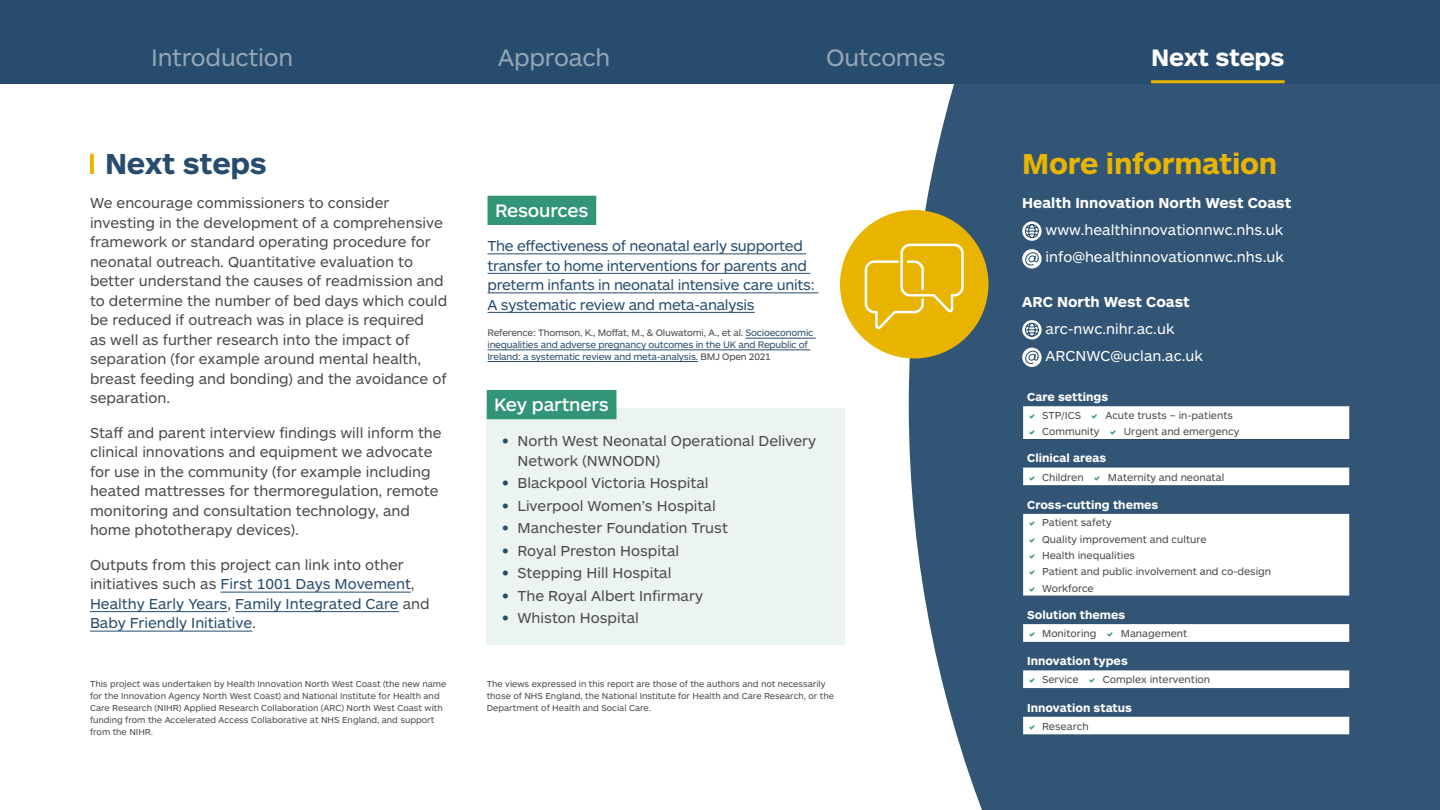
<style>
.page{position:relative;width:1440px;height:810px;background:#fff}
.page>*{position:absolute;margin:0;border:0;box-sizing:border-box;transform-origin:0 0}
.t1{font:700 30px "ARS Maquette Pro";letter-spacing:-.01em;color:#e9b400}
.t2{font:700 30px "ARS Maquette Pro";letter-spacing:-.01em;color:#274c6e}
.t3{font:24.75px "ARS Maquette Pro";letter-spacing:-.01em;color:#93a6b6}
.t4{font:700 24.75px "ARS Maquette Pro";letter-spacing:-.01em;color:#fff}
.t5{font:500 18.75px "ARS Maquette Pro";letter-spacing:-.01em;color:#fff}
.t6{font:15px/19.5px "ARS Maquette Pro";color:#4a4a49}
.t7{font:15px/19.5px "ARS Maquette Pro";letter-spacing:-.02em;color:#274c6e}
.t8{font:15px/19.5px "ARS Maquette Pro";color:#274c6e}
.t9{font:15px/27px "ARS Maquette Pro";color:#fff}
.t10{font:700 15px "ARS Maquette Pro";color:#fff}
.t11{font:700 12px "ARS Maquette Pro";color:#fff}
.t12{font:10.5px/16.4px "ARS Maquette Pro";color:#4a4a49}
.t13{font:9.75px/11.7px "ARS Maquette Pro";letter-spacing:-.02em;color:#274c6e}
.t14{font:9px/12px "ARS Maquette Pro";color:#4a4a49}
.s1{color:#4a4a49}
.s2{font-weight:700;color:#274c6e}
</style>
<div class="page">
<div style="left:909px;top:83px;width:531px;height:727px;background:#325575"></div>
<svg style="left:1023px;top:406px;width:327px;height:329px"></svg>
<hr style="left:1022px;top:405px;width:328px;height:1px;background:#274c6e">
<hr style="left:1022px;top:406px;width:1px;height:33px;background:#274c6e">
<hr style="left:1349px;top:406px;width:1px;height:33px;background:#274c6e">
<hr style="left:1022px;top:439px;width:328px;height:1px;background:#274c6e">
<hr style="left:1022px;top:467px;width:328px;height:1px;background:#274c6e">
<svg style="left:1022px;top:467px;width:1px;height:18px"></svg>
<svg style="left:1349px;top:467px;width:1px;height:18px"></svg>
<hr style="left:1022px;top:485px;width:328px;height:1px;background:#274c6e">
<hr style="left:1022px;top:513px;width:328px;height:1px;background:#274c6e">
<hr style="left:1022px;top:514px;width:1px;height:82px;background:#274c6e">
<hr style="left:1349px;top:514px;width:1px;height:82px;background:#274c6e">
<hr style="left:1022px;top:596px;width:328px;height:1px;background:#274c6e">
<hr style="left:1022px;top:623px;width:328px;height:1px;background:#274c6e">
<svg style="left:1022px;top:624px;width:1px;height:18px"></svg>
<svg style="left:1349px;top:624px;width:1px;height:18px"></svg>
<hr style="left:1022px;top:642px;width:328px;height:1px;background:#274c6e">
<hr style="left:1022px;top:670px;width:328px;height:1px;background:#274c6e">
<svg style="left:1022px;top:670px;width:1px;height:18px"></svg>
<svg style="left:1349px;top:670px;width:1px;height:18px"></svg>
<hr style="left:1022px;top:688px;width:328px;height:1px;background:#274c6e">
<hr style="left:1022px;top:716px;width:328px;height:1px;background:#274c6e">
<svg style="left:1022px;top:717px;width:1px;height:18px"></svg>
<svg style="left:1349px;top:717px;width:1px;height:18px"></svg>
<hr style="left:1022px;top:735px;width:328px;height:1px;background:#274c6e">
<div style="left:488px;top:196px;width:108px;height:29px;background:#339578"></div>
<hr style="left:488px;top:253px;width:318px;height:1px;background:#274c6e">
<hr style="left:488px;top:273px;width:322px;height:1px;background:#274c6e">
<hr style="left:488px;top:292px;width:330px;height:1px;background:#274c6e">
<hr style="left:488px;top:312px;width:267px;height:1px;background:#274c6e">
<hr style="left:746px;top:338px;width:70px;height:1px;background:#274c6e">
<hr style="left:488px;top:350px;width:322px;height:1px;background:#274c6e">
<hr style="left:488px;top:361px;width:210px;height:1px;background:#274c6e">
<hr style="left:221px;top:592px;width:190px;height:1px;background:#274c6e">
<hr style="left:90px;top:611px;width:137px;height:1px;background:#274c6e">
<hr style="left:235px;top:611px;width:164px;height:1px;background:#274c6e">
<hr style="left:90px;top:631px;width:162px;height:1px;background:#274c6e">
<svg style="left:90px;top:154px;width:4px;height:20px"></svg>
<div style="left:487px;top:408px;width:358px;height:237px;background:#ebf4f1"></div>
<div style="left:487px;top:390px;width:129px;height:29px;background:#339578"></div>
<div style="left:840px;top:210px;width:148px;height:149px;background:#e9b400;border-radius:50%"></div>
<svg style="left:865px;top:244px;width:99px;height:85px"></svg>
<svg style="left:1022px;top:221px;width:20px;height:20px"></svg>
<svg style="left:1025px;top:224px;width:14px;height:14px"></svg>
<svg style="left:1022px;top:249px;width:20px;height:20px"></svg>
<svg style="left:1025px;top:252px;width:14px;height:14px"></svg>
<svg style="left:1022px;top:320px;width:20px;height:19px"></svg>
<svg style="left:1025px;top:323px;width:14px;height:14px"></svg>
<svg style="left:1022px;top:348px;width:20px;height:19px"></svg>
<svg style="left:1025px;top:350px;width:14px;height:14px"></svg>
<div style="left:0;top:0;width:1440px;height:83px;background:#274c6e"></div>
<hr style="left:1151px;top:80px;width:134px;height:3px;background:#e9b400">
<svg style="left:1030px;top:413px;width:4px;height:5px"></svg>
<svg style="left:1092px;top:413px;width:5px;height:5px"></svg>
<svg style="left:1030px;top:430px;width:4px;height:5px"></svg>
<svg style="left:1111px;top:430px;width:4px;height:5px"></svg>
<svg style="left:1030px;top:475px;width:4px;height:5px"></svg>
<svg style="left:1095px;top:475px;width:4px;height:5px"></svg>
<svg style="left:1030px;top:521px;width:4px;height:5px"></svg>
<svg style="left:1030px;top:537px;width:4px;height:5px"></svg>
<svg style="left:1030px;top:554px;width:4px;height:5px"></svg>
<svg style="left:1030px;top:570px;width:4px;height:5px"></svg>
<svg style="left:1030px;top:586px;width:4px;height:5px"></svg>
<svg style="left:1030px;top:632px;width:4px;height:5px"></svg>
<svg style="left:1108px;top:632px;width:4px;height:5px"></svg>
<svg style="left:1030px;top:678px;width:4px;height:5px"></svg>
<svg style="left:1090px;top:678px;width:4px;height:5px"></svg>
<svg style="left:1030px;top:724px;width:4px;height:5px"></svg>
<h2 class="t3" style="left:151px;top:41px;width:144px">Introduction</h2>
<h2 class="t3" style="left:498px;top:41px;width:114px">Approach</h2>
<h2 class="t3" style="left:826px;top:41px;width:121px">Outcomes</h2>
<h2 class="t4" style="left:1151px;top:41px;width:135px">Next steps</h2>
<h1 class="t2" style="left:105px;top:144px;width:163px">Next steps</h1>
<p class="t6" style="left:90px;top:193px;width:359px">We encourage commissioners to consider investing in the development of a comprehensive framework or standard operating procedure for neonatal outreach. Quantitative evaluation to better understand the causes of readmission and to determine the number of bed days which could be reduced if outreach was in place is required<br>as well as further research into the impact of separation (for example around mental health, breast feeding and bonding) and the avoidance of separation.</p>
<p class="t6" style="left:90px;top:422px;width:353px">Staff and parent interview findings will inform the clinical innovations and equipment we advocate for use in the community (for example including heated mattresses for thermoregulation, remote monitoring and consultation technology, and home phototherapy devices).</p>
<p class="t8" style="left:90px;top:554px;width:341px"><span class="s1">Outputs from this project can link into other initiatives such as</span> First 1001 Days Movement<span class="s1">, </span>Healthy Early Years<span class="s1">,</span> Family Integrated Care <span class="s1">and </span>Baby Friendly Initiative<span class="s1">.</span></p>
<p class="t5" style="left:495px;top:198px;width:95px">Resources</p>
<p class="t7" style="left:488px;top:236px;width:329px">The effectiveness of neonatal early supported transfer to home interventions for parents and preterm infants in neonatal intensive care units:<br>A systematic review and meta-analysis</p>
<p class="t13" style="left:488px;top:327px;width:327px"><span class="s1">Reference: Thomson, K., Moffat, M., &amp; Oluwatomi, A., et al.</span> Socioeconomic inequalities and adverse pregnancy outcomes in the UK and Republic of<br>Ireland: a systematic review and meta-analysis. <span class="s1">BMJ Open 2021</span></p>
<p class="t5" style="left:494px;top:392px;width:116px">Key partners</p>
<p class="t6" style="left:518px;top:431px;width:300px;text-indent:-15px"><span class="s2">•</span> North West Neonatal Operational Delivery<br>Network (NWNODN)</p>
<p class="t6" style="left:502px;top:473px;width:208px"><span class="s2">•</span> Blackpool Victoria Hospital</p>
<p class="t6" style="left:502px;top:495px;width:215px"><span class="s2">•</span> Liverpool Women’s Hospital</p>
<p class="t6" style="left:502px;top:518px;width:227px"><span class="s2">•</span> Manchester Foundation Trust</p>
<p class="t6" style="left:502px;top:540px;width:178px"><span class="s2">•</span> Royal Preston Hospital</p>
<p class="t6" style="left:502px;top:563px;width:171px"><span class="s2">•</span> Stepping Hill Hospital</p>
<p class="t6" style="left:502px;top:585px;width:202px"><span class="s2">•</span> The Royal Albert Infirmary</p>
<p class="t6" style="left:502px;top:608px;width:138px"><span class="s2">•</span> Whiston Hospital</p>
<p class="t14" style="left:90px;top:677px;width:358px">This project was undertaken by Health Innovation North West Coast (the new name for the Innovation Agency North West Coast) and National Institute for Health and Care Research (NIHR) Applied Research Collaboration (ARC) North West Coast with funding from the Accelerated Access Collaborative at NHS England, and support from the NIHR.</p>
<p class="t14" style="left:487px;top:677px;width:349px">The views expressed in this report are those of the authors and not necessarily those of NHS England, the National Institute for Health and Care Research, or the<br>Department of Health and Social Care.</p>
<h1 class="t1" style="left:1022px;top:144px;width:257px">More information</h1>
<p class="t10" style="left:1022px;top:194px;width:271px">Health Innovation North West Coast</p>
<p class="t9" style="left:1046px;top:216px;width:240px">www.healthinnovationnwc.nhs.uk info@healthinnovationnwc.nhs.uk</p>
<p class="t10" style="left:1022px;top:293px;width:169px">ARC North West Coast</p>
<p class="t9" style="left:1046px;top:315px;width:159px">arc-nwc.nihr.ac.uk<br>ARCNWC@uclan.ac.uk</p>
<p class="t11" style="left:1027px;top:389px;width:82px">Care settings</p>
<p class="t12" style="left:1042px;top:406px;width:41px">STP/ICS</p>
<p class="t12" style="left:1105px;top:406px;width:129px">Acute trusts – in-patients</p>
<p class="t12" style="left:1042px;top:423px;width:59px">Community</p>
<p class="t12" style="left:1124px;top:423px;width:117px">Urgent and emergency</p>
<p class="t11" style="left:1027px;top:450px;width:81px">Clinical areas</p>
<p class="t12" style="left:1042px;top:468px;width:43px">Children</p>
<p class="t12" style="left:1108px;top:468px;width:118px">Maternity and neonatal</p>
<p class="t11" style="left:1027px;top:497px;width:133px">Cross-cutting themes</p>
<p class="t12" style="left:1042px;top:514px;width:231px">Patient safety<br>Quality improvement and culture<br>Health inequalities<br>Patient and public involvement and co-design<br>Workforce</p>
<p class="t11" style="left:1027px;top:607px;width:100px">Solution themes</p>
<p class="t12" style="left:1042px;top:625px;width:56px">Monitoring</p>
<p class="t12" style="left:1121px;top:625px;width:68px">Management</p>
<p class="t11" style="left:1027px;top:653px;width:102px">Innovation types</p>
<p class="t12" style="left:1042px;top:671px;width:38px">Service</p>
<p class="t12" style="left:1103px;top:671px;width:109px">Complex intervention</p>
<p class="t11" style="left:1027px;top:700px;width:106px">Innovation status</p>
<p class="t12" style="left:1042px;top:717px;width:48px">Research</p>
</div>
